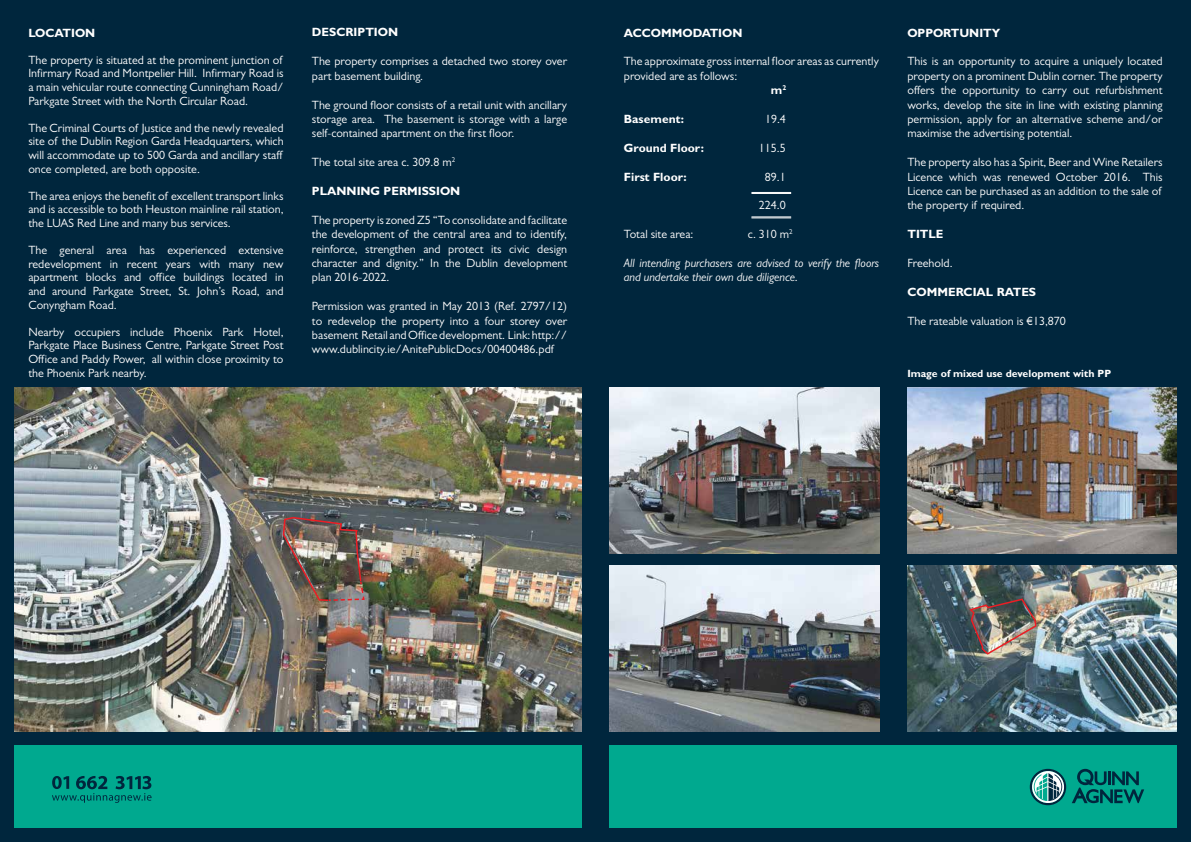
<style>
.page{position:relative;width:1191px;height:842px;background:#00263d}
.page>*{position:absolute;margin:0;border:0;box-sizing:border-box;transform-origin:0 0}
.t1{font:12px/14.4px "Gill Sans MT Pro";color:#fff;text-align:justify}
.t2{font:700 12px "Gill Sans MT Pro";color:#fff}
.t3{font:italic 12px/14.4px "Gill Sans MT Pro";color:#fff}
.t4{font:700 10.5px "Gill Sans MT Pro";color:#fff}
</style>
<div class="page">
<div style="left:609px;top:746px;width:567px;height:82px;background:#00a98f"></div>
<svg style="left:1029px;top:769px;width:115px;height:36px"></svg>
<div style="left:14px;top:746px;width:567px;height:82px;background:#00a98f"></div>
<img style="left:14px;top:387px;width:567px;height:344px">
<svg style="left:52px;top:776px;width:100px;height:27px"></svg>
<img style="left:907px;top:565px;width:269px;height:166px">
<img style="left:609px;top:565px;width:270px;height:166px">
<hr style="left:751px;top:217px;width:40px;height:1px;background:#fff">
<hr style="left:751px;top:218px;width:40px;height:1px;background:#fff">
<hr style="left:751px;top:192px;width:40px;height:1px;background:#fff">
<hr style="left:751px;top:193px;width:40px;height:1px;background:#fff">
<img style="left:609px;top:387px;width:270px;height:167px">
<img style="left:907px;top:387px;width:269px;height:167px">
<img style="left:967px;top:598px;width:70px;height:58px">
<img style="left:281px;top:516px;width:84px;height:86px">
<p class="t2" style="left:28px;top:25px;width:69px">LOCATION</p>
<p class="t1" style="left:28px;top:53px;width:257px;line-height:13.6px">The property is situated at the prominent junction of Infirmary Road and Montpelier Hill. Infirmary Road is a main vehicular route connecting Cunningham Road/ Parkgate Street with the North Circular Road.</p>
<p class="t1" style="left:28px;top:121px;width:257px;line-height:13.6px">The Criminal Courts of Justice and the newly revealed site of the Dublin Region Garda Headquarters, which will accommodate up to 500 Garda and ancillary staff once completed, are both opposite.</p>
<p class="t1" style="left:28px;top:189px;width:257px;line-height:13.6px">The area enjoys the benefit of excellent transport links and is accessible to both Heuston mainline rail station, the LUAS Red Line and many bus services.</p>
<p class="t1" style="left:28px;top:243px;width:257px;line-height:13.6px">The general area has experienced extensive redevelopment in recent years with many new apartment blocks and office buildings located in and around Parkgate Street, St. John’s Road, and Conyngham Road.</p>
<p class="t1" style="left:28px;top:325px;width:257px;line-height:13.6px">Nearby occupiers include Phoenix Park Hotel, Parkgate Place Business Centre, Parkgate Street Post Office and Paddy Power, all within close proximity to the Phoenix Park nearby.</p>
<p class="t2" style="left:312px;top:25px;width:88px">DESCRIPTION</p>
<p class="t1" style="left:312px;top:54px;width:257px">The property comprises a detached two storey over part basement building.</p>
<p class="t1" style="left:312px;top:97px;width:257px">The ground floor consists of a retail unit with ancillary storage area. The basement is storage with a large self-contained apartment on the first floor.</p>
<p class="t1" style="left:312px;top:155px;width:145px">The total site area c. 309.8 m<sup>2</sup></p>
<p class="t2" style="left:312px;top:183px;width:150px">PLANNING PERMISSION</p>
<p class="t1" style="left:312px;top:212px;width:257px">The property is zoned Z5 “To consolidate and facilitate the development of the central area and to identify, reinforce, strengthen and protect its civic design character and dignity.” In the Dublin development plan 2016-2022.</p>
<p class="t1" style="left:312px;top:299px;width:257px">Permission was granted in May 2013 (Ref. 2797/12) to redevelop the property into a four storey over basement Retail and Office development. Link: http:// www.dublincity.ie/AnitePublicDocs/00400486.pdf</p>
<p class="t2" style="left:624px;top:25px;width:120px">ACCOMMODATION</p>
<p class="t1" style="left:624px;top:54px;width:257px">The approximate gross internal floor areas as currently</p>
<p class="t1" style="left:624px;top:68px;width:115px">provided are as follows:</p>
<p class="t2" style="left:771px;top:83px;width:17px">m<sup>2</sup></p>
<p class="t2" style="left:624px;top:111px;width:62px">Basement:</p>
<p class="t1" style="left:765px;top:112px;width:22px">19.4</p>
<p class="t2" style="left:624px;top:140px;width:82px">Ground Floor:</p>
<p class="t1" style="left:759px;top:140px;width:28px">115.5</p>
<p class="t2" style="left:624px;top:169px;width:64px">First Floor:</p>
<p class="t1" style="left:765px;top:169px;width:22px">89.1</p>
<p class="t1" style="left:759px;top:198px;width:28px">224.0</p>
<p class="t1" style="left:624px;top:227px;width:71px">Total site area:</p>
<p class="t1" style="left:747px;top:227px;width:46px">c. 310 m<sup>2</sup></p>
<p class="t3" style="left:624px;top:256px;width:257px">All intending purchasers are advised to verify the floors and undertake their own due diligence.</p>
<p class="t2" style="left:907px;top:25px;width:94px">OPPORTUNITY</p>
<p class="t1" style="left:907px;top:54px;width:257px">This is an opportunity to acquire a uniquely located property on a prominent Dublin corner. The property offers the opportunity to carry out refurbishment works, develop the site in line with existing planning permission, apply for an alternative scheme and/or maximise the advertising potential.</p>
<p class="t1" style="left:907px;top:155px;width:257px">The property also has a Spirit, Beer and Wine Retailers Licence which was renewed October 2016. This Licence can be purchased as an addition to the sale of the property if required.</p>
<p class="t2" style="left:907px;top:227px;width:38px">TITLE</p>
<p class="t1" style="left:907px;top:256px;width:47px">Freehold.</p>
<p class="t2" style="left:907px;top:284px;width:130px">COMMERCIAL RATES</p>
<p class="t1" style="left:907px;top:313px;width:160px">The rateable valuation is €13,870</p>
<p class="t4" style="left:907px;top:366px;width:205px">Image of mixed use development with PP</p>
</div>
